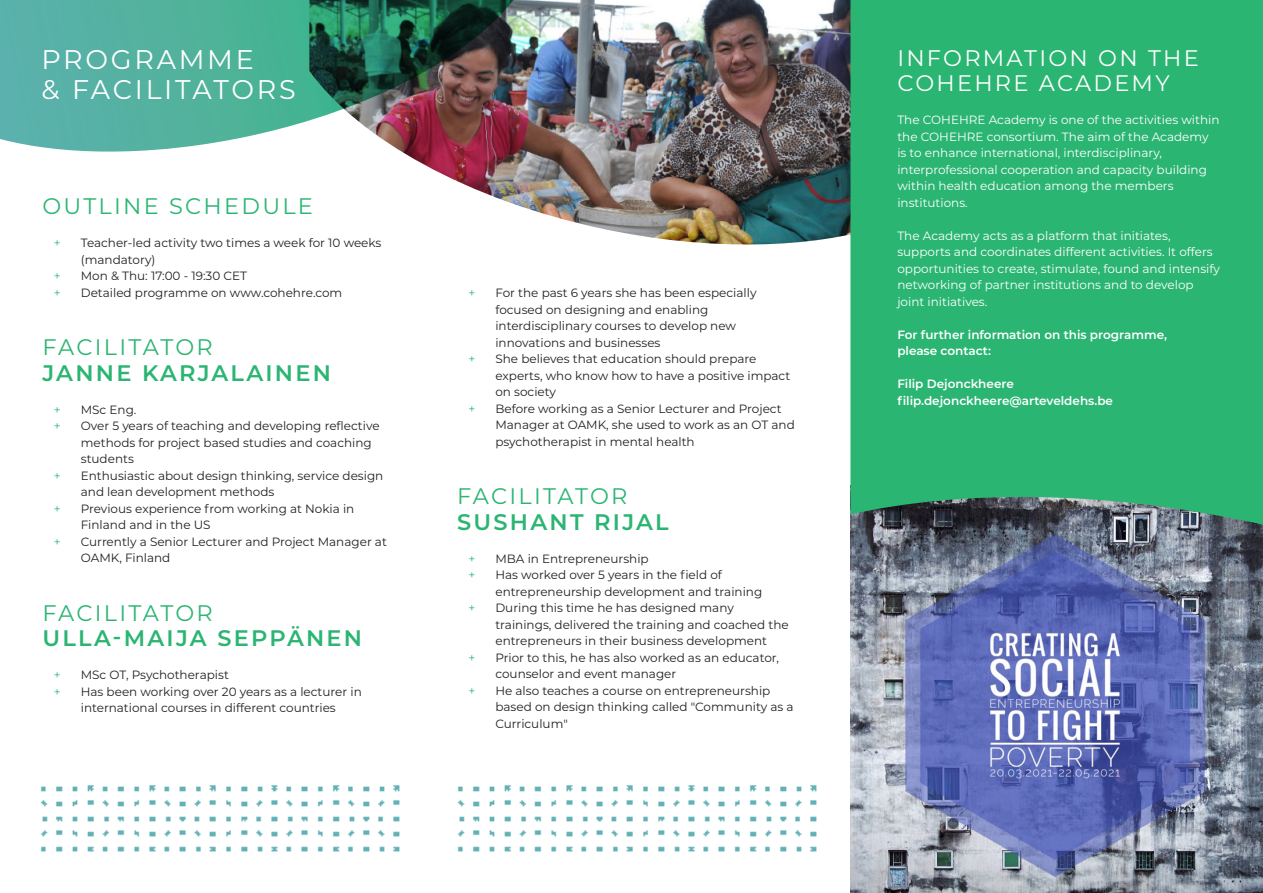
<style>
.page{position:relative;width:1263px;height:893px;background:#fff}
.page>*{position:absolute;margin:0;border:0;box-sizing:border-box;transform-origin:0 0}
.TITLE_1{font:27px/30px "Montserrat";letter-spacing:.1em;color:#fff}
.TITLE_1-2{font:22.5px "Montserrat";letter-spacing:.1em;color:#2bb572}
.TITLE_1-3{font:600 22.5px "Montserrat";letter-spacing:.1em;color:#2bb572}
.TITLE_1-4{font:22.5px "Montserrat";letter-spacing:.1em;color:#fff}
.t1{font:12px/16.5px "Montserrat";color:#231f20}
.t2{font:12px/16.5px "Montserrat";color:#fff}
.t3{font:600 12px "Montserrat";color:#fff}
.t4{font:12px "Montserrat";color:#2bb572}
</style>
<div class="page">
<img style="left:457px;top:785px;width:360px;height:67px">
<img style="left:40px;top:785px;width:360px;height:67px">
<img style="left:442px;top:0;width:408px;height:245px">
<img style="left:850px;top:526px;width:413px;height:367px">
<img style="left:0;top:0;width:554px;height:174px">
<div style="left:850px;top:0;width:413px;height:526px;background:#2bb572"></div>
<p class="TITLE_1" style="left:41px;top:43px;width:256px">PROGRAMME<br>&amp; FACILITATORS</p>
<p class="TITLE_1-2" style="left:43px;top:191px;width:272px">OUTLINE SCHEDULE</p>
<p class="t4" style="left:54px;top:235px;width:8px">+</p>
<p class="t1" style="left:81px;top:234px;width:302px">Teacher-led activity two times a week for 10 weeks (mandatory)</p>
<p class="t4" style="left:54px;top:268px;width:8px">+</p>
<p class="t1" style="left:81px;top:267px;width:168px">Mon &amp; Thu: 17:00 - 19:30 CET</p>
<p class="t4" style="left:54px;top:284px;width:8px">+</p>
<p class="t1" style="left:81px;top:284px;width:263px">Detailed programme on www.cohehre.com</p>
<p class="TITLE_1-2" style="left:43px;top:332px;width:172px">FACILITATOR</p>
<p class="TITLE_1-3" style="left:43px;top:357px;width:290px">JANNE KARJALAINEN</p>
<p class="t4" style="left:54px;top:401px;width:8px">+</p>
<p class="t1" style="left:81px;top:401px;width:57px">MSc Eng.</p>
<p class="t4" style="left:54px;top:418px;width:8px">+</p>
<p class="t1" style="left:81px;top:417px;width:300px">Over 5 years of teaching and developing reflective methods for project based studies and coaching students</p>
<p class="t4" style="left:54px;top:467px;width:8px">+</p>
<p class="t1" style="left:81px;top:467px;width:304px">Enthusiastic about design thinking, service design and lean development methods</p>
<p class="t4" style="left:54px;top:500px;width:8px">+</p>
<p class="t1" style="left:81px;top:500px;width:275px">Previous experience from working at Nokia in<br>Finland and in the US</p>
<p class="t4" style="left:54px;top:533px;width:8px">+</p>
<p class="t1" style="left:81px;top:533px;width:308px">Currently a Senior Lecturer and Project Manager at<br>OAMK, Finland</p>
<p class="TITLE_1-2" style="left:43px;top:597px;width:172px">FACILITATOR</p>
<p class="TITLE_1-3" style="left:43px;top:622px;width:321px">ULLA-MAIJA SEPPÄNEN</p>
<p class="t4" style="left:54px;top:667px;width:8px">+</p>
<p class="t1" style="left:81px;top:666px;width:150px">MSc OT, Psychotherapist</p>
<p class="t4" style="left:54px;top:683px;width:8px">+</p>
<p class="t1" style="left:81px;top:683px;width:282px">Has been working over 20 years as a lecturer in international courses in different countries</p>
<p class="t4" style="left:468px;top:285px;width:8px">+</p>
<p class="t1" style="left:495px;top:284px;width:263px">For the past 6 years she has been especially focused on designing and enabling interdisciplinary courses to develop new innovations and businesses</p>
<p class="t4" style="left:468px;top:351px;width:8px">+</p>
<p class="t1" style="left:495px;top:350px;width:296px">She believes that education should prepare experts, who know how to have a positive impact on society</p>
<p class="t4" style="left:468px;top:400px;width:8px">+</p>
<p class="t1" style="left:495px;top:400px;width:301px">Before working as a Senior Lecturer and Project<br>Manager at OAMK, she used to work as an OT and psychotherapist in mental health</p>
<p class="TITLE_1-2" style="left:457px;top:481px;width:172px">FACILITATOR</p>
<p class="TITLE_1-3" style="left:457px;top:506px;width:213px">SUSHANT RIJAL</p>
<p class="t4" style="left:468px;top:550px;width:8px">+</p>
<p class="t1" style="left:495px;top:550px;width:155px">MBA in Entrepreneurship</p>
<p class="t4" style="left:468px;top:567px;width:8px">+</p>
<p class="t1" style="left:495px;top:566px;width:268px">Has worked over 5 years in the field of entrepreneurship development and training</p>
<p class="t4" style="left:468px;top:600px;width:8px">+</p>
<p class="t1" style="left:495px;top:599px;width:295px">During this time he has designed many trainings, delivered the training and coached the entrepreneurs in their business development</p>
<p class="t4" style="left:468px;top:649px;width:8px">+</p>
<p class="t1" style="left:495px;top:649px;width:285px">Prior to this, he has also worked as an educator, counselor and event manager</p>
<p class="t4" style="left:468px;top:682px;width:8px">+</p>
<p class="t1" style="left:495px;top:682px;width:300px">He also teaches a course on entrepreneurship based on design thinking called "Community as a<br>Curriculum"</p>
<p class="TITLE_1-4" style="left:897px;top:42px;width:303px">INFORMATION ON THE</p>
<p class="TITLE_1-4" style="left:897px;top:68px;width:274px">COHEHRE ACADEMY</p>
<p class="t2" style="left:897px;top:111px;width:324px">The COHEHRE Academy is one of the activities within the COHEHRE consortium. The aim of the Academy is to enhance international, interdisciplinary, interprofessional cooperation and capacity building within health education among the members institutions.</p>
<p class="t2" style="left:897px;top:227px;width:324px">The Academy acts as a platform that initiates, supports and coordinates different activities. It offers opportunities to create, stimulate, found and intensify networking of partner institutions and to develop joint initiatives.</p>
<p class="t3" style="left:897px;top:326px;width:271px">For further information on this programme,</p>
<p class="t3" style="left:897px;top:342px;width:95px">please contact:</p>
<p class="t3" style="left:897px;top:375px;width:118px">Filip Dejonckheere</p>
<p class="t3" style="left:897px;top:392px;width:217px">filip.dejonckheere@arteveldehs.be</p>
</div>
